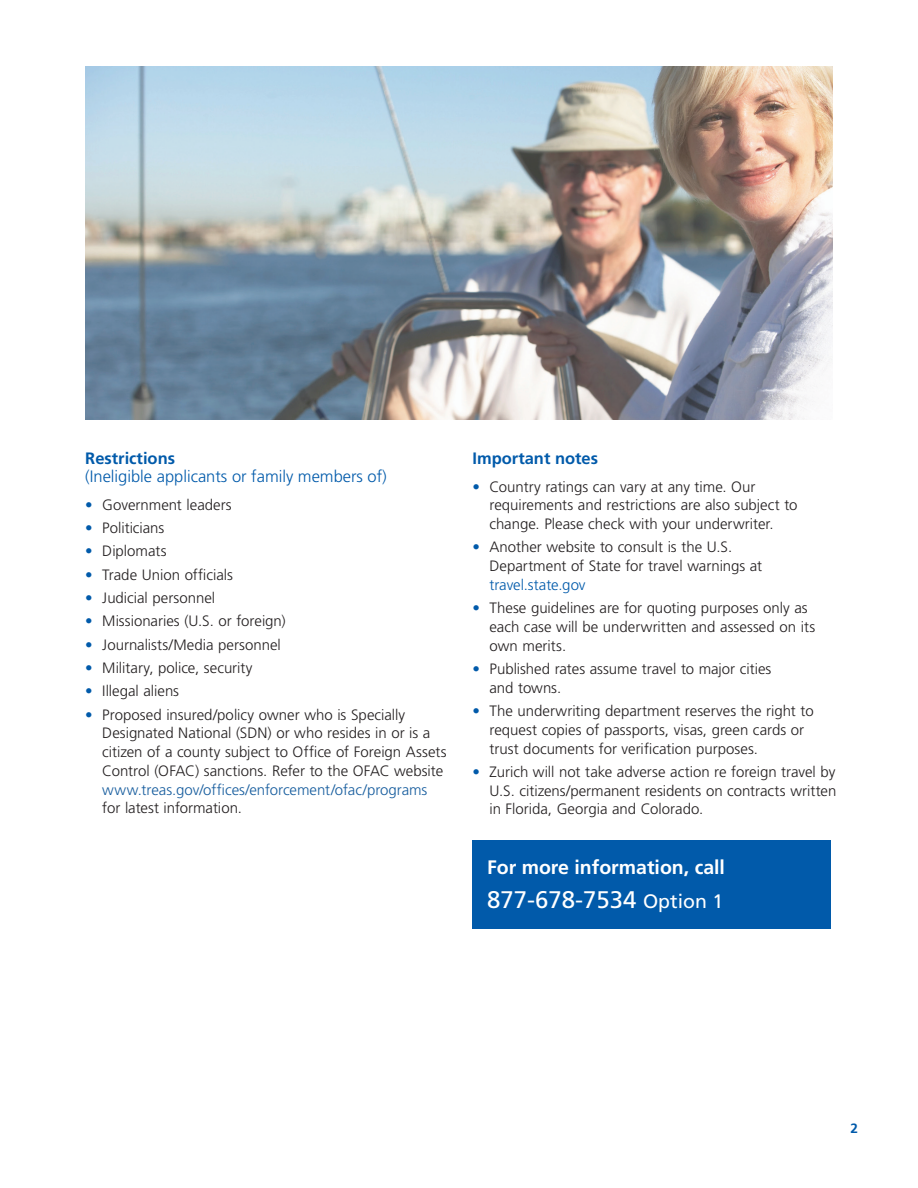
<style>
.page{position:relative;width:918px;height:1188px;background:#fff}
.page>*{position:absolute;margin:0;border:0;box-sizing:border-box;transform-origin:0 0}
.Callout_copy{font:24px "Frutiger LT Std";color:#fff}
.Callout_copy-2{font:700 19.5px "Frutiger LT Std";color:#fff}
.Head_2{font:300 16.5px/18px "Frutiger LT Std";color:#015aaa}
.Head_2-2{font:700 16.5px "Frutiger LT Std";color:#015aaa}
.Bullet{font:300 15px/18.8px "Frutiger LT Std";color:#231f20}
.Head_2-3{font:700 13.5px "Frutiger LT Std";color:#015aaa}
.s1{font-weight:700}
.s2{color:#015aaa}
.s3{color:#175d9e}
.s4{font-size:19.5px}
</style>
<div class="page">
<div style="left:472px;top:840px;width:359px;height:88px;background:#015aaa"></div>
<img style="left:85px;top:67px;width:748px;height:353px">
<p class="Head_2" style="left:85px;top:449px;width:303px"><span class="s1">Restrictions<br></span>(Ineligible applicants or family members of)</p>
<p class="Bullet" style="left:85px;top:495px;width:148px"><span class="s2">•</span> Government leaders</p>
<p class="Bullet" style="left:85px;top:519px;width:80px"><span class="s2">•</span> Politicians</p>
<p class="Bullet" style="left:85px;top:542px;width:83px"><span class="s2">•</span> Diplomats</p>
<p class="Bullet" style="left:85px;top:565px;width:149px"><span class="s2">•</span> Trade Union officials</p>
<p class="Bullet" style="left:85px;top:589px;width:131px"><span class="s2">•</span> Judicial personnel</p>
<p class="Bullet" style="left:85px;top:612px;width:202px"><span class="s2">•</span> Missionaries (U.S. or foreign)</p>
<p class="Bullet" style="left:85px;top:635px;width:197px"><span class="s2">•</span> Journalists/Media personnel</p>
<p class="Bullet" style="left:85px;top:659px;width:169px"><span class="s2">•</span> Military, police, security</p>
<p class="Bullet" style="left:85px;top:682px;width:95px"><span class="s2">•</span> Illegal aliens</p>
<p class="Bullet" style="left:102px;top:705px;width:346px;text-indent:-17px"><span class="s2">•</span> Proposed insured/policy owner who is Specially Designated National (SDN) or who resides in or is a citizen of a county subject to Office of Foreign Assets Control (OFAC) sanctions. Refer to the OFAC website <span class="s3">www.treas.gov/offices/enforcement/ofac/programs </span>for latest information.</p>
<p class="Head_2-2" style="left:472px;top:448px;width:127px">Important notes</p>
<p class="Bullet" style="left:490px;top:477px;width:310px;text-indent:-17px"><span class="s2">•</span> Country ratings can vary at any time. Our requirements and restrictions are also subject to change. Please check with your underwriter.</p>
<p class="Bullet" style="left:490px;top:538px;width:274px;text-indent:-17px"><span class="s2">•</span> Another website to consult is the U.S.<br>Department of State for travel warnings at <span class="s2">travel.state.gov</span></p>
<p class="Bullet" style="left:490px;top:599px;width:327px;text-indent:-17px"><span class="s2">•</span> These guidelines are for quoting purposes only as each case will be underwritten and assessed on its own merits.</p>
<p class="Bullet" style="left:490px;top:660px;width:283px;text-indent:-17px"><span class="s2">•</span> Published rates assume travel to major cities and towns.</p>
<p class="Bullet" style="left:490px;top:702px;width:326px;text-indent:-17px"><span class="s2">•</span> The underwriting department reserves the right to request copies of passports, visas, green cards or trust documents for verification purposes.</p>
<p class="Bullet" style="left:490px;top:763px;width:348px;text-align:justify;text-indent:-17px"><span class="s2">•</span> Zurich will not take adverse action re foreign travel by U.S. citizens/permanent residents on contracts written in Florida, Georgia and Colorado.</p>
<p class="Callout_copy-2" style="left:487px;top:856px;width:240px">For more information, call</p>
<p class="Callout_copy" style="left:487px;top:886px;width:238px">877-678-7534 <span class="s4">Option 1</span></p>
<p class="Head_2-3" style="left:850px;top:1120px;width:9px">2</p>
</div>
